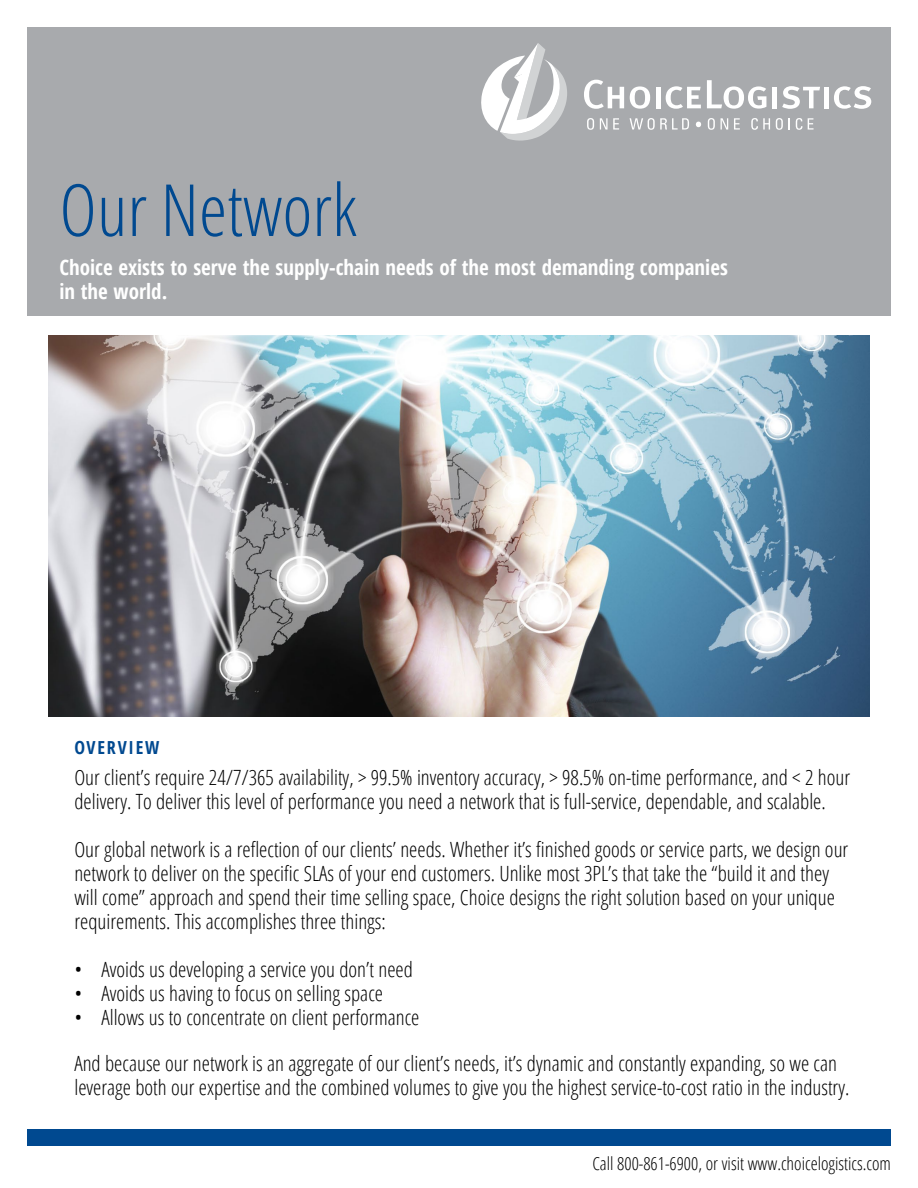
<style>
.page{position:relative;width:918px;height:1188px;background:#fff}
.page>*{position:absolute;margin:0;border:0;box-sizing:border-box;transform-origin:0 0}
.t1{font:300 condensed 72px "Open Sans";color:#004990}
.t2{font:300 condensed 21px/24px "Open Sans";color:#000}
.t3{font:700 condensed 21px/24px "Open Sans";color:#fff}
.t4{font:300 condensed 18px "Open Sans";color:#000}
.t5{font:700 condensed 18px "Open Sans";letter-spacing:.1em;color:#004990}
</style>
<div class="page">
<img style="left:49px;top:336px;width:820px;height:380px">
<div style="left:27px;top:27px;width:864px;height:288px;background:#a8aaad"></div>
<svg style="left:584px;top:80px;width:40px;height:29px"></svg>
<svg style="left:630px;top:86px;width:20px;height:23px"></svg>
<hr style="left:656px;top:87px;width:4px;height:21px;background:#fff">
<svg style="left:666px;top:86px;width:35px;height:23px"></svg>
<svg style="left:707px;top:80px;width:59px;height:29px"></svg>
<hr style="left:773px;top:87px;width:4px;height:21px;background:#fff">
<svg style="left:782px;top:86px;width:38px;height:23px"></svg>
<div style="left:824px;top:87px;width:5px;height:21px;background:#fff"></div>
<svg style="left:834px;top:86px;width:37px;height:23px"></svg>
<svg style="left:587px;top:118px;width:7px;height:12px"></svg>
<svg style="left:600px;top:118px;width:19px;height:12px"></svg>
<svg style="left:630px;top:118px;width:59px;height:12px"></svg>
<svg style="left:708px;top:118px;width:7px;height:12px"></svg>
<svg style="left:721px;top:118px;width:7px;height:12px"></svg>
<svg style="left:734px;top:118px;width:6px;height:12px"></svg>
<svg style="left:751px;top:118px;width:19px;height:12px"></svg>
<svg style="left:776px;top:118px;width:7px;height:12px"></svg>
<svg style="left:789px;top:118px;width:1px;height:12px"></svg>
<svg style="left:796px;top:118px;width:18px;height:12px"></svg>
<svg style="left:481px;top:43px;width:86px;height:98px"></svg>
<svg style="left:696px;top:122px;width:5px;height:5px"></svg>
<div style="left:27px;top:1130px;width:864px;height:16px;background:#004990"></div>
<p class="t1" style="left:59px;top:161px;width:299px">Our Network</p>
<p class="t3" style="left:59px;top:255px;width:670px">Choice exists to serve the supply-chain needs of the most demanding companies in the world.</p>
<p class="t5" style="left:74px;top:734px;width:87px">OVERVIEW</p>
<p class="t2" style="left:74px;top:765px;width:777px">Our client’s require 24/7/365 availability, &gt; 99.5% inventory accuracy, &gt; 98.5% on-time performance, and &lt; 2 hour delivery. To deliver this level of performance you need a network that is full-service, dependable, and scalable.</p>
<p class="t2" style="left:74px;top:837px;width:775px">Our global network is a reflection of our clients’ needs. Whether it’s finished goods or service parts, we design our network to deliver on the specific SLAs of your end customers. Unlike most 3PL’s that take the “build it and they will come” approach and spend their time selling space, Choice designs the right solution based on your unique requirements. This accomplishes three things:</p>
<p class="t2" style="left:74px;top:957px;width:340px">• Avoids us developing a service you don’t need</p>
<p class="t2" style="left:74px;top:981px;width:310px">• Avoids us having to focus on selling space</p>
<p class="t2" style="left:74px;top:1005px;width:347px">• Allows us to concentrate on client performance</p>
<p class="t2" style="left:74px;top:1050px;width:777px">And because our network is an aggregate of our client’s needs, it’s dynamic and constantly expanding, so we can leverage both our expertise and the combined volumes to give you the highest service-to-cost ratio in the industry.</p>
<p class="t4" style="left:592px;top:1151px;width:300px">Call 800-861-6900, or visit www.choicelogistics.com</p>
</div>
